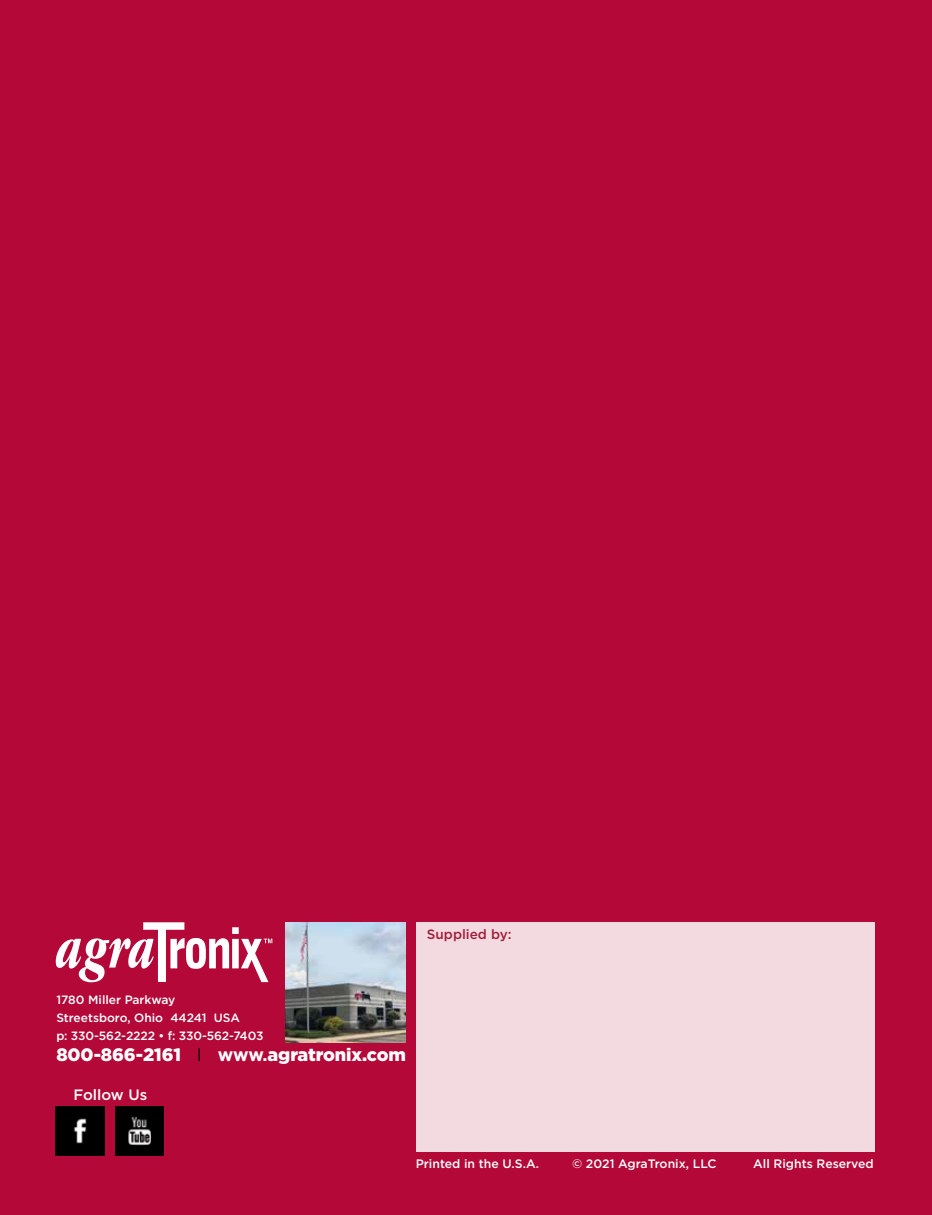
<style>
.page{position:relative;width:932px;height:1215px;background:#b30838}
.page>*{position:absolute;margin:0;border:0;box-sizing:border-box;transform-origin:0 0}
.t1{font:900 18px "Gotham";letter-spacing:-.005em;color:#fff}
.t2{font:500 15px "Gotham";color:#fff}
.t3{font:500 13.5px "Gotham";color:#a11d39}
.t4{font:500 12.3px "Gotham";color:#fff}
.t5{font:500 12px/18px "Gotham";letter-spacing:-.01em;color:#fff}
.s1{font-weight:400;color:#000}
.s2{font-weight:700}
</style>
<div class="page">
<div style="left:416px;top:922px;width:458px;height:230px;background:#f3d9e0"></div>
<img style="left:56px;top:1106px;width:48px;height:49px">
<img style="left:115px;top:1106px;width:49px;height:49px">
<svg style="left:56px;top:922px;width:216px;height:60px"></svg>
<img style="left:285px;top:922px;width:120px;height:120px">
<p class="t5" style="left:56px;top:990px;width:209px">1780 Miller Parkway<br>Streetsboro, Ohio 44241 USA<br>p: 330-562-2222 • f: 330-562-7403</p>
<h1 class="t1" style="left:56px;top:1042px;width:351px">800-866-2161 <span class="s1">I</span> <span class="s2">www.</span>agratronix.com</h1>
<p class="t2" style="left:73px;top:1085px;width:75px">Follow Us</p>
<p class="t3" style="left:427px;top:925px;width:86px">Supplied by:</p>
<p class="t4" style="left:415px;top:1156px;width:125px">Printed in the U.S.A.</p>
<p class="t4" style="left:572px;top:1156px;width:146px">© 2021 AgraTronix, LLC</p>
<p class="t4" style="left:753px;top:1156px;width:122px">All Rights Reserved</p>
</div>
